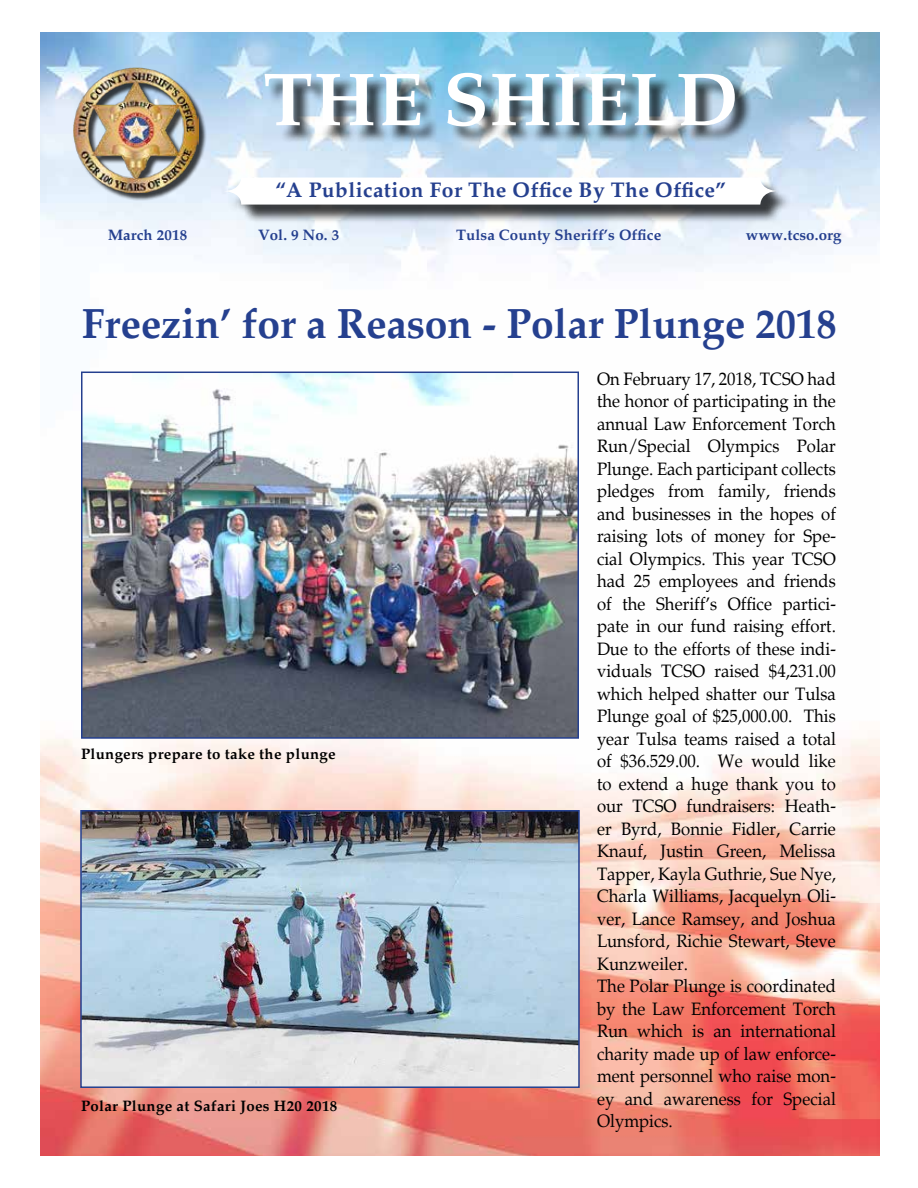
<style>
.page{position:relative;width:918px;height:1188px;background:#fff}
.page>*{position:absolute;margin:0;border:0;box-sizing:border-box;transform-origin:0 0}
.t1{font:700 75px "Palatino";letter-spacing:.01em;color:#fff}
.t2{font:700 42px "Palatino";color:#25408f}
.t3{font:700 21px "Palatino";letter-spacing:.02em;color:#25408f}
.t4{font:18px/22.5px "Palatino";color:#000;scale:.93 1}
.t5{font:700 15px "Palatino";letter-spacing:.02em;color:#000}
.t6{font:700 15px "Palatino";letter-spacing:.01em;color:#25408f}
</style>
<div class="page">
<img style="left:40px;top:32px;width:839px;height:1124px">
<div style="left:268px;top:76px;width:485px;height:69px;background:#000;opacity:.75"></div>
<div style="left:228px;top:180px;width:566px;height:44px;background:#000;opacity:.75"></div>
<svg style="left:223px;top:178px;width:555px;height:27px"></svg>
<div style="left:75px;top:70px;width:132px;height:132px;background:#000;opacity:.75"></div>
<img style="left:73px;top:68px;width:125px;height:125px">
<img style="left:84px;top:375px;width:492px;height:361px">
<div style="left:81px;top:372px;width:498px;height:367px;border:2px solid #25408f"></div>
<img style="left:83px;top:813px;width:494px;height:272px">
<div style="left:80px;top:810px;width:500px;height:278px;border:2px solid #25408f"></div>
<h1 class="t1" style="left:263px;top:55px;width:477px">THE SHIELD</h1>
<p class="t3" style="left:275px;top:178px;width:452px">“A Publication For The Office By The Office”</p>
<p class="t6" style="left:108px;top:226px;width:81px">March 2018</p>
<p class="t6" style="left:258px;top:226px;width:83px">Vol. 9 No. 3</p>
<p class="t6" style="left:456px;top:226px;width:207px">Tulsa County Sheriff’s Office</p>
<p class="t6" style="left:746px;top:226px;width:97px">www.tcso.org</p>
<h2 class="t2" style="left:82px;top:299px;width:756px">Freezin’ for a Reason - Polar Plunge 2018</h2>
<p class="t5" style="left:81px;top:745px;width:256px">Plungers prepare to take the plunge</p>
<p class="t5" style="left:81px;top:1097px;width:258px">Polar Plunge at Safari Joes H20 2018</p>
<p class="t4" style="left:597px;top:367px;width:258px">On February 17, 2018, TCSO had the honor of participating in the annual Law Enforcement Torch<br>Run/Special Olympics Polar<br>Plunge. Each participant collects pledges from family, friends and businesses in the hopes of raising lots of money for Spe&shy;cial Olympics. This year TCSO had 25 employees and friends of the Sheriff’s Office partici&shy;pate in our fund raising effort.<br>Due to the efforts of these indi&shy;viduals TCSO raised $4,231.00 which helped shatter our Tulsa<br>Plunge goal of $25,000.00. This year Tulsa teams raised a total of $36.529.00. We would like to extend a huge thank you to our TCSO fundraisers: Heath&shy;er Byrd, Bonnie Fidler, Carrie<br>Knauf, Justin Green, Melissa<br>Tapper, Kayla Guthrie, Sue Nye,<br>Charla Williams, Jacquelyn Oli&shy;ver, Lance Ramsey, and Joshua<br>Lunsford, Richie Stewart, Steve<br>Kunzweiler.<br>The Polar Plunge is coordinated by the Law Enforcement Torch<br>Run which is an international charity made up of law enforce&shy;ment personnel who raise mon&shy;ey and awareness for Special<br>Olympics.</p>
</div>
